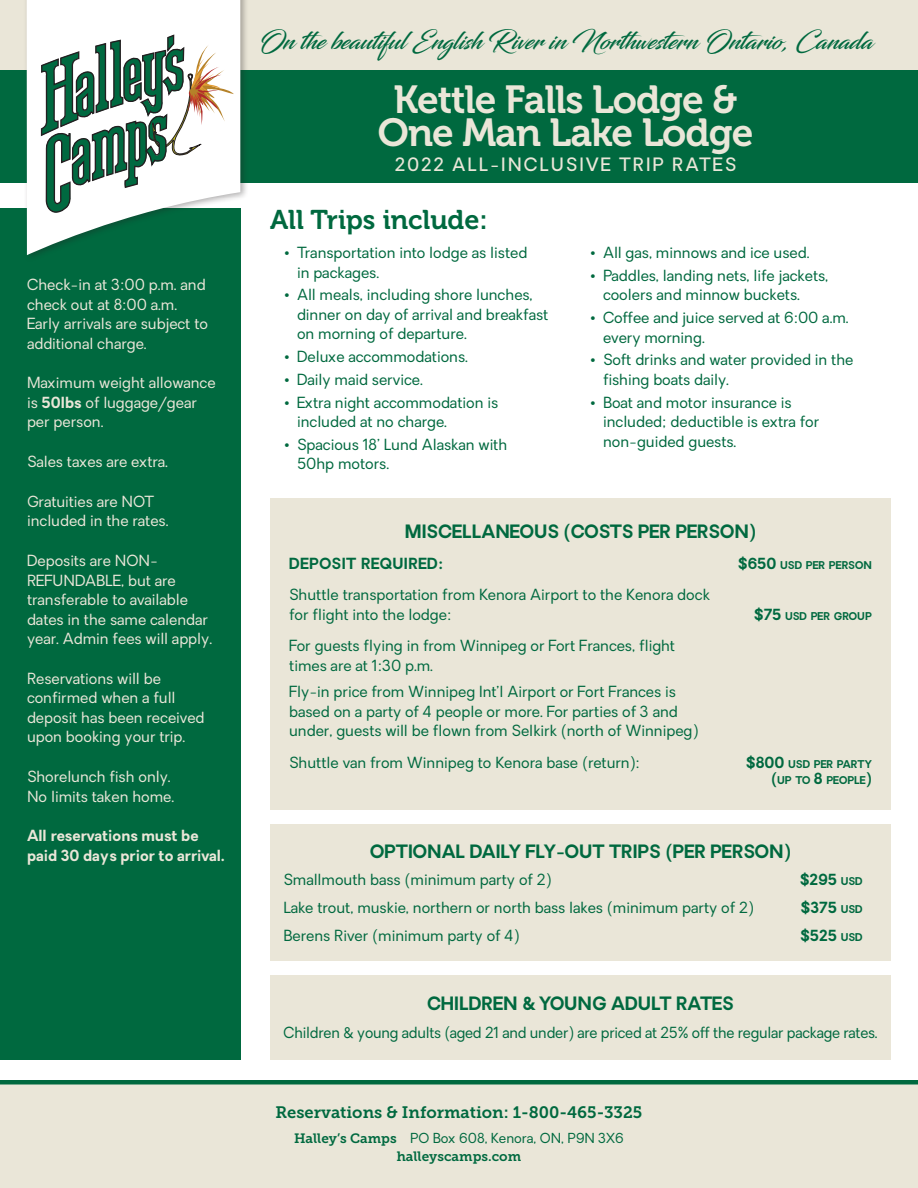
<style>
.page{position:relative;width:918px;height:1188px;background:#fff}
.page>*{position:absolute;margin:0;border:0;box-sizing:border-box;transform-origin:0 0}
.t1{font:39px/33px "Museo 700";letter-spacing:-.025em;color:#eae6d8;text-align:center}
.Headers{font:27px "Museo 700";color:#00693f}
.t2{font:24px "Blacksword";color:#00693f}
.Subhead_Center{font:700 18px "Oakes";color:#00693f}
.t3{font:500 18px "Oakes";letter-spacing:.11em;color:#eae6d8}
.t4{font:16.5px "Museo Slab 700";color:#00693f}
.Body_Copy{font:15px/19.5px "Oakes";color:#00693f}
.Body_Copy-2{font:15px/19.5px "Oakes";color:#eae6d8}
.Body_Copy-3{font:700 15px/19.5px "Oakes";color:#eae6d8}
.Body_Copy-4{font:700 15px "Oakes";letter-spacing:.03em;color:#00693f}
.t5{font:13.5px "Oakes";color:#00693f}
.t6{font:13.5px "Museo Slab 700";color:#00693f}
.Body_Copy-5{font:700 10.5px/16.5px "Oakes";color:#00693f;text-align:right}
.s1{font-weight:700}
.s2{font-size:15px}
.s3{font-size:10.5px}
.s4{font-family:"Museo Slab 700"}
</style>
<div class="page">
<div style="left:270px;top:824px;width:621px;height:137px;background:#eae6d8"></div>
<div style="left:270px;top:975px;width:621px;height:84px;background:#eae6d8"></div>
<div style="left:0;top:208px;width:240px;height:851px;background:#00693f"></div>
<div style="left:270px;top:499px;width:621px;height:311px;background:#eae6d8"></div>
<div style="left:0;top:0;width:918px;height:87px;background:#eae6d8"></div>
<div style="left:0;top:70px;width:918px;height:112px;background:#00693f"></div>
<div style="left:27px;top:0;width:13px;height:255px;background:#fff"></div>
<svg style="left:37px;top:47px;width:39px;height:1013px"></svg>
<svg style="left:76px;top:0;width:259px;height:1060px"></svg>
<svg style="left:40px;top:0;width:194px;height:280px"></svg>
<div style="left:0;top:1080px;width:918px;height:108px;background:#eae6d8"></div>
<p class="Body_Copy-2" style="left:27px;top:275px;width:183px">Check-in at 3:00 p.m. and check out at 8:00 a.m.<br>Early arrivals are subject to additional charge.</p>
<p class="Body_Copy-2" style="left:27px;top:373px;width:190px">Maximum weight allowance is <span class="s1">50lbs</span> of luggage/gear per person.</p>
<p class="Body_Copy-2" style="left:27px;top:452px;width:143px">Sales taxes are extra.</p>
<p class="Body_Copy-2" style="left:27px;top:492px;width:143px">Gratuities are NOT included in the rates.</p>
<p class="Body_Copy-2" style="left:27px;top:551px;width:187px">Deposits are NON-<br>REFUNDABLE, but are transferable to available dates in the same calendar year. Admin fees will apply.</p>
<p class="Body_Copy-2" style="left:27px;top:669px;width:179px">Reservations will be confirmed when a full deposit has been received upon booking your trip.</p>
<p class="Body_Copy-2" style="left:27px;top:767px;width:149px">Shorelunch fish only.<br>No limits taken home.</p>
<p class="Body_Copy-3" style="left:27px;top:826px;width:199px">All reservations must be paid 30 days prior to arrival.</p>
<h3 class="t2" style="left:258px;top:26px;width:616px">On the beautiful English River in Northwestern Ontario, Canada</h3>
<p class="t1" style="left:378px;top:84px;width:377px">Kettle Falls Lodge &amp;<br>One Man Lake Lodge</p>
<p class="t3" style="left:395px;top:153px;width:343px">2022 ALL-INCLUSIVE TRIP RATES</p>
<p class="Headers" style="left:270px;top:204px;width:219px">All Trips include:</p>
<p class="Body_Copy" style="left:297px;top:243px;width:232px;text-indent:-14px">• Transportation into lodge as listed in packages.</p>
<p class="Body_Copy" style="left:297px;top:285px;width:253px;text-indent:-14px">• All meals, including shore lunches, dinner on day of arrival and breakfast on morning of departure.</p>
<p class="Body_Copy" style="left:284px;top:347px;width:186px">• Deluxe accommodations.</p>
<p class="Body_Copy" style="left:284px;top:370px;width:141px">• Daily maid service.</p>
<p class="Body_Copy" style="left:297px;top:393px;width:203px;text-indent:-14px">• Extra night accommodation is included at no charge.</p>
<p class="Body_Copy" style="left:297px;top:435px;width:212px;text-indent:-14px">• Spacious 18’ Lund Alaskan with<br>50hp motors.</p>
<p class="Body_Copy" style="left:590px;top:243px;width:221px">• All gas, minnows and ice used.</p>
<p class="Body_Copy" style="left:603px;top:266px;width:227px;text-indent:-14px">• Paddles, landing nets, life jackets, coolers and minnow buckets.</p>
<p class="Body_Copy" style="left:603px;top:308px;width:247px;text-indent:-14px">• Coffee and juice served at 6:00 a.m. every morning.</p>
<p class="Body_Copy" style="left:603px;top:350px;width:252px;text-indent:-14px">• Soft drinks and water provided in the fishing boats daily.</p>
<p class="Body_Copy" style="left:603px;top:393px;width:218px;text-indent:-14px">• Boat and motor insurance is included; deductible is extra for non-guided guests.</p>
<p class="Subhead_Center" style="left:405px;top:519px;width:353px">MISCELLANEOUS (COSTS PER PERSON)</p>
<p class="Body_Copy-4" style="left:289px;top:553px;width:155px">DEPOSIT REQUIRED:</p>
<p class="Body_Copy-5" style="left:738px;top:557px;width:136px"><span class="s2">$650</span> USD PER PERSON</p>
<p class="Body_Copy" style="left:289px;top:585px;width:422px">Shuttle transportation from Kenora Airport to the Kenora dock for flight into the lodge:</p>
<p class="Body_Copy-5" style="left:754px;top:608px;width:119px"><span class="s2">$75</span> USD PER GROUP</p>
<p class="Body_Copy" style="left:289px;top:636px;width:387px">For guests flying in from Winnipeg or Fort Frances, flight times are at 1:30 p.m.</p>
<p class="Body_Copy" style="left:289px;top:682px;width:411px">Fly-in price from Winnipeg Int’l Airport or Fort Frances is based on a party of 4 people or more. For parties of 3 and under, guests will be flown from Selkirk (north of Winnipeg)</p>
<p class="Body_Copy" style="left:289px;top:753px;width:352px">Shuttle van from Winnipeg to Kenora base (return):</p>
<p class="Body_Copy-5" style="left:746px;top:756px;width:127px"><span class="s2">$800</span> USD PER PARTY <span class="s2">(</span>UP TO <span class="s2">8</span> PEOPLE<span class="s2">)</span></p>
<p class="Subhead_Center" style="left:370px;top:839px;width:422px">OPTIONAL DAILY FLY-OUT TRIPS (PER PERSON)</p>
<p class="Body_Copy" style="left:284px;top:870px;width:270px">Smallmouth bass (minimum party of 2)</p>
<p class="Body_Copy-4" style="left:800px;top:870px;width:65px">$295 <span class="s3">USD</span></p>
<p class="Body_Copy" style="left:284px;top:898px;width:472px">Lake trout, muskie, northern or north bass lakes (minimum party of 2)</p>
<p class="Body_Copy-4" style="left:801px;top:898px;width:64px">$375 <span class="s3">USD</span></p>
<p class="Body_Copy" style="left:284px;top:926px;width:237px">Berens River (minimum party of 4)</p>
<p class="Body_Copy-4" style="left:800px;top:925px;width:64px">$525 <span class="s3">USD</span></p>
<p class="Subhead_Center" style="left:427px;top:992px;width:308px">CHILDREN &amp; YOUNG ADULT RATES</p>
<p class="Body_Copy" style="left:284px;top:1023px;width:596px">Children &amp; young adults (aged 21 and under) are priced at 25% off the regular package rates.</p>
<p class="t4" style="left:276px;top:1103px;width:368px">Reservations &amp; Information: 1-800-465-3325</p>
<p class="t5" style="left:294px;top:1129px;width:331px"><span class="s4">Halley’s Camps</span> PO Box 608, Kenora, ON, P9N 3X6</p>
<p class="t6" style="left:397px;top:1149px;width:126px">halleyscamps.com</p>
</div>
